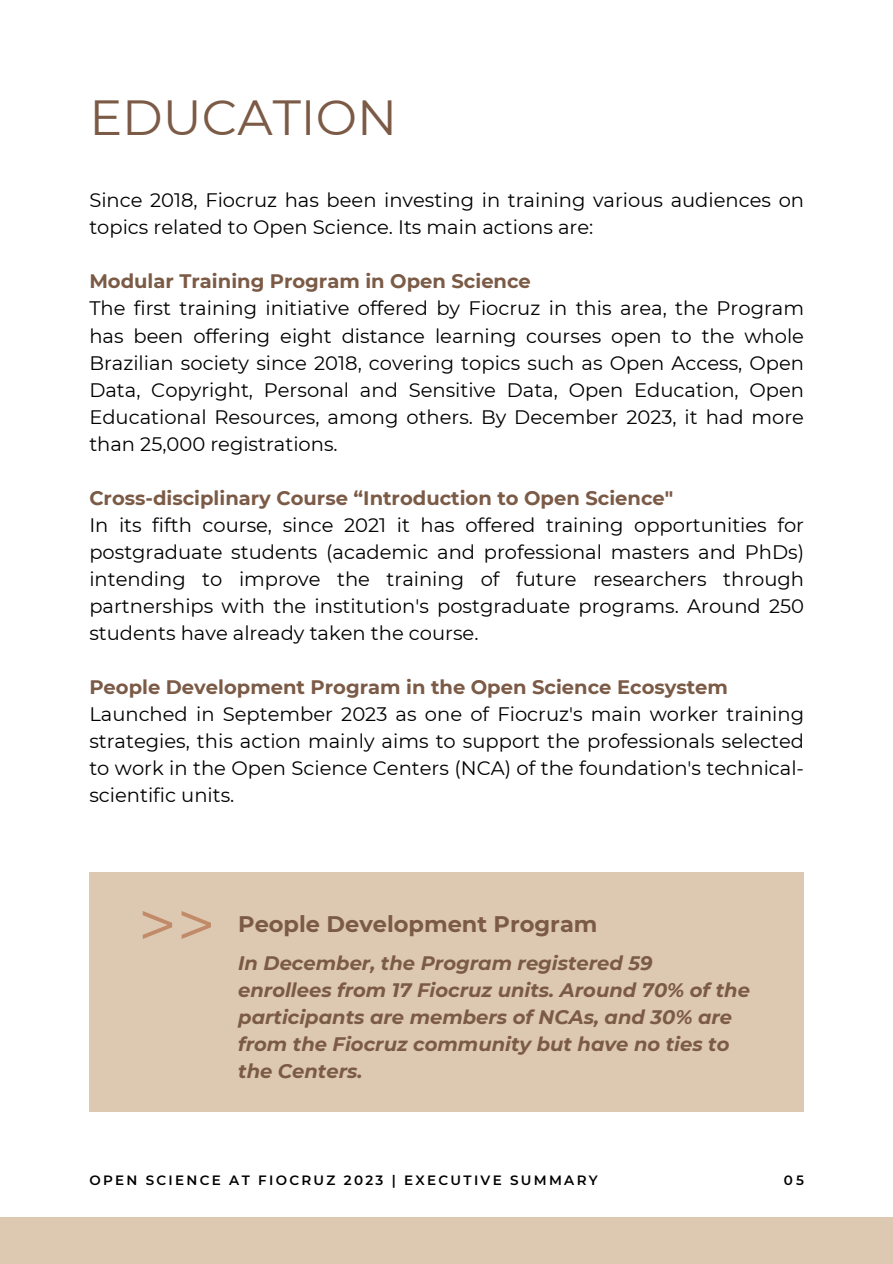
<style>
.page{position:relative;width:893px;height:1264px;background:#fff}
.page>*{position:absolute;margin:0;border:0;box-sizing:border-box;transform-origin:0 0}
.t1{font:67.5px "Montserrat";color:#c18a68}
.t2{font:49.2px "Montserrat";color:#7b5a46}
.t3{font:700 22.5px "Montserrat";color:#7b5a46}
.t4{font:19.5px/27px "Montserrat";color:#000001}
.t5{font:italic 700 19.5px/27px "Montserrat";color:#7b5a46}
.t6{font:600 13.5px "Montserrat";letter-spacing:.17em;color:#000001}
.s1{font-weight:700;color:#7b5a46}
</style>
<div class="page">
<div style="left:0;top:1217px;width:892px;height:46px;background:#ddc8b1"></div>
<div style="left:89px;top:872px;width:715px;height:239px;background:#ddc8b1"></div>
<p class="t2" style="left:89px;top:88px;width:309px">EDUCATION</p>
<h4 class="t4" style="left:89px;top:187px;width:716px">Since 2018, Fiocruz has been investing in training various audiences on topics related to Open Science. Its main actions are:</h4>
<h4 class="t4" style="left:89px;top:268px;width:716px"><span class="s1">Modular Training Program in Open Science<br></span>The first training initiative offered by Fiocruz in this area, the Program has been offering eight distance learning courses open to the whole Brazilian society since 2018, covering topics such as Open Access, Open Data, Copyright, Personal and Sensitive Data, Open Education, Open Educational Resources, among others. By December 2023, it had more than 25,000 registrations.</h4>
<h4 class="t4" style="left:89px;top:484px;width:716px"><span class="s1">Cross-disciplinary Course “Introduction to Open Science"<br></span>In its fifth course, since 2021 it has offered training opportunities for postgraduate students (academic and professional masters and PhDs) intending to improve the training of future researchers through partnerships with the institution's postgraduate programs. Around 250 students have already taken the course.</h4>
<h4 class="t4" style="left:89px;top:673px;width:716px"><span class="s1">People Development Program in the Open Science Ecosystem </span>Launched in September 2023 as one of Fiocruz's main worker training strategies, this action mainly aims to support the professionals selected to work in the Open Science Centers (NCA) of the foundation's technical&shy;scientific units.</h4>
<h3 class="t1" style="left:138px;top:883px;width:79px">&gt;&gt;</h3>
<h2 class="t3" style="left:238px;top:910px;width:361px">People Development Program</h2>
<p class="t5" style="left:238px;top:949px;width:513px">In December, the Program registered 59 enrollees from 17 Fiocruz units. Around 70% of the participants are members of NCAs, and 30% are from the Fiocruz community but have no ties to the Centers.</p>
<p class="t6" style="left:89px;top:1172px;width:510px">OPEN SCIENCE AT FIOCRUZ 2023 | EXECUTIVE SUMMARY</p>
<h1 class="t6" style="left:783px;top:1172px;width:22px">05</h1>
</div>
